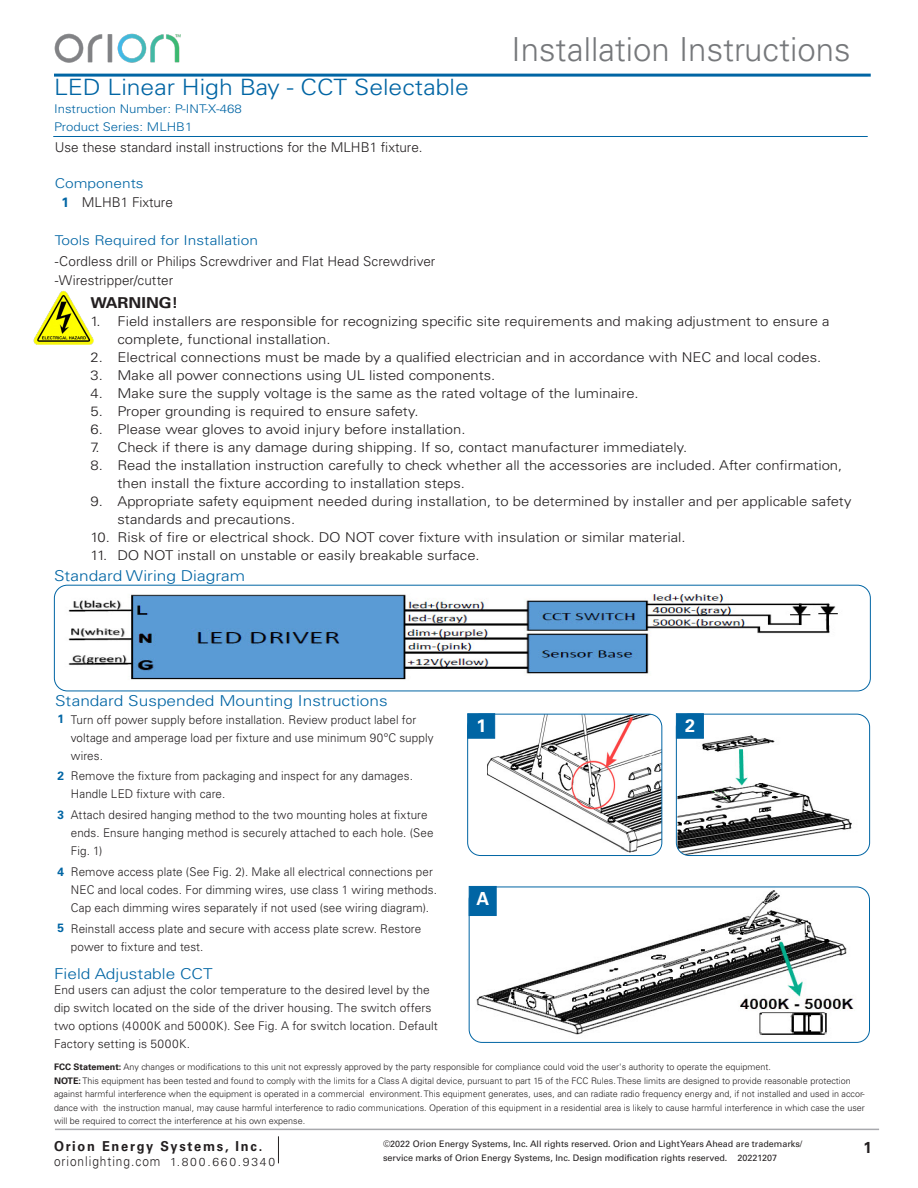
<style>
.page{position:relative;width:918px;height:1188px;background:#fff}
.page>*{position:absolute;margin:0;border:0;box-sizing:border-box;transform-origin:0 0}
.t1{font:300 33px "Univers LT Std";color:#76787b}
.t2{font:300 22.5px "Univers LT Std";color:#0065a4;scale:1.1 1}
.t3{font:700 18px "Univers LT Std";color:#fff}
.t4{font:700 15.9px "Univers LT Std";color:#231f20;scale:.94 1}
.subhead{font:300 15px "Univers LT Std";color:#0065a4;scale:1.15 1}
.t5{font:700 15px "Univers LT Std";color:#231f20;scale:1.1 1}
.t6{font:700 13.65px "Univers LT Std";letter-spacing:.14em;color:#231f20;scale:.94 1}
.subhead-2{font:300 13.5px/18px "Univers LT Std";color:#231f20;scale:1.1 1}
.subhead-3{font:300 13.5px "Univers LT Std";color:#231f20}
.subhead-4{font:300 13.5px "Univers LT Std";color:#0065a4;scale:1.15 1}
.subhead-5{font:300 13.5px "Univers LT Std";letter-spacing:.08em;color:#231f20;scale:.88 1}
.t7{font:300 12px/18px "Univers LT Std";letter-spacing:.01em;color:#231f20}
.t8{font:300 12px/18px "Univers LT Std";color:#0065a4;scale:1.1 1}
.t9{font:700 12px "Univers LT Std";color:#0065a4}
.t10{font:300 9px/13.5px "Univers LT Std";color:#231f20}
.Textbook_Header_Even{font:9px/13.5px "Univers LT Std";color:#231f20}
.s1{font-weight:700;color:#0065a4}
.s2{font-weight:700}
.s3{font-size:11.55px}
</style>
<div class="page">
<svg style="left:278px;top:1136px;width:1px;height:27px"></svg>
<hr style="left:55px;top:1129px;width:824px;height:1px;background:#a8a9ad">
<hr style="left:54px;top:74px;width:817px;height:3px;background:#0065a4">
<img style="left:54px;top:33px;width:127px;height:30px">
<hr style="left:53px;top:136px;width:815px;height:1px;background:#0065a4">
<img style="left:68px;top:594px;width:770px;height:86px">
<div style="left:54px;top:585px;width:817px;height:106px;border:1px solid #0065a4;border-radius:13px"></div>
<img style="left:469px;top:887px;width:401px;height:155px">
<div style="left:469px;top:887px;width:401px;height:156px;border:1px solid #0065a4;border-radius:13px"></div>
<div style="left:469px;top:886px;width:28px;height:30px;background:#0065a4;border:1px solid #0065a4"></div>
<img style="left:33px;top:291px;width:60px;height:54px">
<img style="left:469px;top:714px;width:193px;height:142px">
<div style="left:467px;top:714px;width:195px;height:142px;border:1px solid #0065a4;border-radius:13px"></div>
<div style="left:467px;top:713px;width:28px;height:26px;background:#0065a4;border:1px solid #0065a4"></div>
<img style="left:677px;top:735px;width:193px;height:121px">
<div style="left:676px;top:714px;width:194px;height:142px;border:1px solid #0065a4;border-radius:13px"></div>
<div style="left:676px;top:713px;width:28px;height:26px;background:#0065a4;border:1px solid #0065a4"></div>
<p class="t2" style="left:54px;top:74px;width:379px">LED Linear High Bay - CCT Selectable</p>
<p class="t8" style="left:54px;top:100px;width:172px">Instruction Number: P-INT-X-468<br>Product Series: MLHB1</p>
<p class="subhead-3" style="left:55px;top:139px;width:369px">Use these standard install instructions for the MLHB1 fixture.</p>
<p class="subhead-4" style="left:55px;top:175px;width:79px">Components</p>
<p class="subhead-3" style="left:62px;top:194px;width:113px"><span class="s1">1</span> MLHB1 Fixture</p>
<p class="subhead-4" style="left:55px;top:232px;width:178px">Tools Required for Installation</p>
<p class="subhead-3" style="left:55px;top:253px;width:382px">-Cordless drill or Philips Screwdriver and Flat Head Screwdriver</p>
<p class="subhead-3" style="left:55px;top:272px;width:120px">-Wirestripper/cutter</p>
<h1 class="t1" style="left:512px;top:29px;width:341px">Installation Instructions</h1>
<p class="t5" style="left:90px;top:294px;width:81px">WARNING!</p>
<p class="subhead-2" style="left:117px;top:313px;width:649px;text-indent:-27px">1. Field installers are responsible for recognizing specific site requirements and making adjustment to ensure a complete, functional installation.</p>
<p class="subhead-2" style="left:90px;top:349px;width:666px">2. Electrical connections must be made by a qualified electrician and in accordance with NEC and local codes.</p>
<p class="subhead-2" style="left:90px;top:367px;width:370px">3. Make all power connections using UL listed components.</p>
<p class="subhead-2" style="left:90px;top:385px;width:500px">4. Make sure the supply voltage is the same as the rated voltage of the luminaire.</p>
<p class="subhead-2" style="left:90px;top:403px;width:300px">5. Proper grounding is required to ensure safety.</p>
<p class="subhead-2" style="left:90px;top:421px;width:343px">6. Please wear gloves to avoid injury before installation.</p>
<p class="subhead-2" style="left:90px;top:439px;width:544px">7. Check if there is any damage during shipping. If so, contact manufacturer immediately.</p>
<p class="subhead-2" style="left:117px;top:457px;width:660px;text-indent:-27px">8. Read the installation instruction carefully to check whether all the accessories are included. After confirmation, then install the fixture according to installation steps.</p>
<p class="subhead-2" style="left:117px;top:493px;width:669px;text-indent:-27px">9. Appropriate safety equipment needed during installation, to be determined by installer and per applicable safety standards and precautions.</p>
<p class="subhead-2" style="left:90px;top:529px;width:543px">10. Risk of fire or electrical shock. DO NOT cover fixture with insulation or similar material.</p>
<p class="subhead-2" style="left:90px;top:547px;width:355px">11. DO NOT install on unstable or easily breakable surface.</p>
<p class="subhead" style="left:54px;top:567px;width:168px">Standard Wiring Diagram</p>
<p class="subhead" style="left:55px;top:692px;width:291px">Standard Suspended Mounting Instructions</p>
<p class="t9" style="left:57px;top:712px;width:8px">1</p>
<p class="t7" style="left:71px;top:711px;width:364px">Turn off power supply before installation. Review product label for voltage and amperage load per fixture and use minimum 90ºC supply wires.</p>
<p class="t9" style="left:57px;top:769px;width:8px">2</p>
<p class="t7" style="left:71px;top:767px;width:344px">Remove the fixture from packaging and inspect for any damages.<br>Handle LED fixture with care.</p>
<p class="t9" style="left:57px;top:808px;width:8px">3</p>
<p class="t7" style="left:71px;top:806px;width:364px">Attach desired hanging method to the two mounting holes at fixture ends. Ensure hanging method is securely attached to each hole. (See<br>Fig. 1)</p>
<p class="t9" style="left:57px;top:864px;width:8px">4</p>
<p class="t7" style="left:71px;top:863px;width:368px">Remove access plate (See Fig. 2). Make all electrical connections per<br>NEC and local codes. For dimming wires, use class 1 wiring methods.<br>Cap each dimming wires separately if not used (see wiring diagram).</p>
<p class="t9" style="left:57px;top:921px;width:8px">5</p>
<p class="t7" style="left:71px;top:919px;width:352px">Reinstall access plate and secure with access plate screw. Restore power to fixture and test.</p>
<p class="subhead" style="left:54px;top:965px;width:140px">Field Adjustable CCT</p>
<p class="t7" style="left:54px;top:980px;width:385px">End users can adjust the color temperature to the desired level by the dip switch located on the side of the driver housing. The switch offers two options (4000K and 5000K). See Fig. A for switch location. Default Factory setting is 5000K.</p>
<p class="t3" style="left:476px;top:715px;width:11px">1</p>
<p class="t3" style="left:685px;top:715px;width:11px">2</p>
<p class="t3" style="left:476px;top:889px;width:14px">A</p>
<p class="t10" style="left:54px;top:1060px;width:718px"><span class="s2">FCC Statement:</span> Any changes or modifications to this unit not expressly approved by the party responsible for compliance could void the user's authority to operate the equipment.</p>
<p class="t10" style="left:54px;top:1074px;width:812px"><span class="s2">NOTE:</span> This equipment has been tested and found to comply with the limits for a Class A digital device, pursuant to part 15 of the FCC Rules. These limits are designed to provide reasonable protection against harmful interference when the equipment is operated in a commercial environment. This equipment generates, uses, and can radiate radio frequency energy and, if not installed and used in accor&shy;dance with the instruction manual, may cause harmful interference to radio communications. Operation of this equipment in a residential area is likely to cause harmful interference in which case the user will be required to correct the interference at his own expense.</p>
<p class="t6" style="left:54px;top:1138px;width:223px">Orion Energy Systems, Inc.</p>
<p class="subhead-5" style="left:54px;top:1153px;width:253px">orionlighting.com <span class="s3">1.800.660.9340</span></p>
<p class="Textbook_Header_Even" style="left:383px;top:1137px;width:421px">©2022 Orion Energy Systems, Inc. All rights reserved. Orion and Light Years Ahead are trademarks/ service marks of Orion Energy Systems, Inc. Design modification rights reserved. 20221207</p>
<p class="t4" style="left:863px;top:1138px;width:10px">1</p>
</div>
